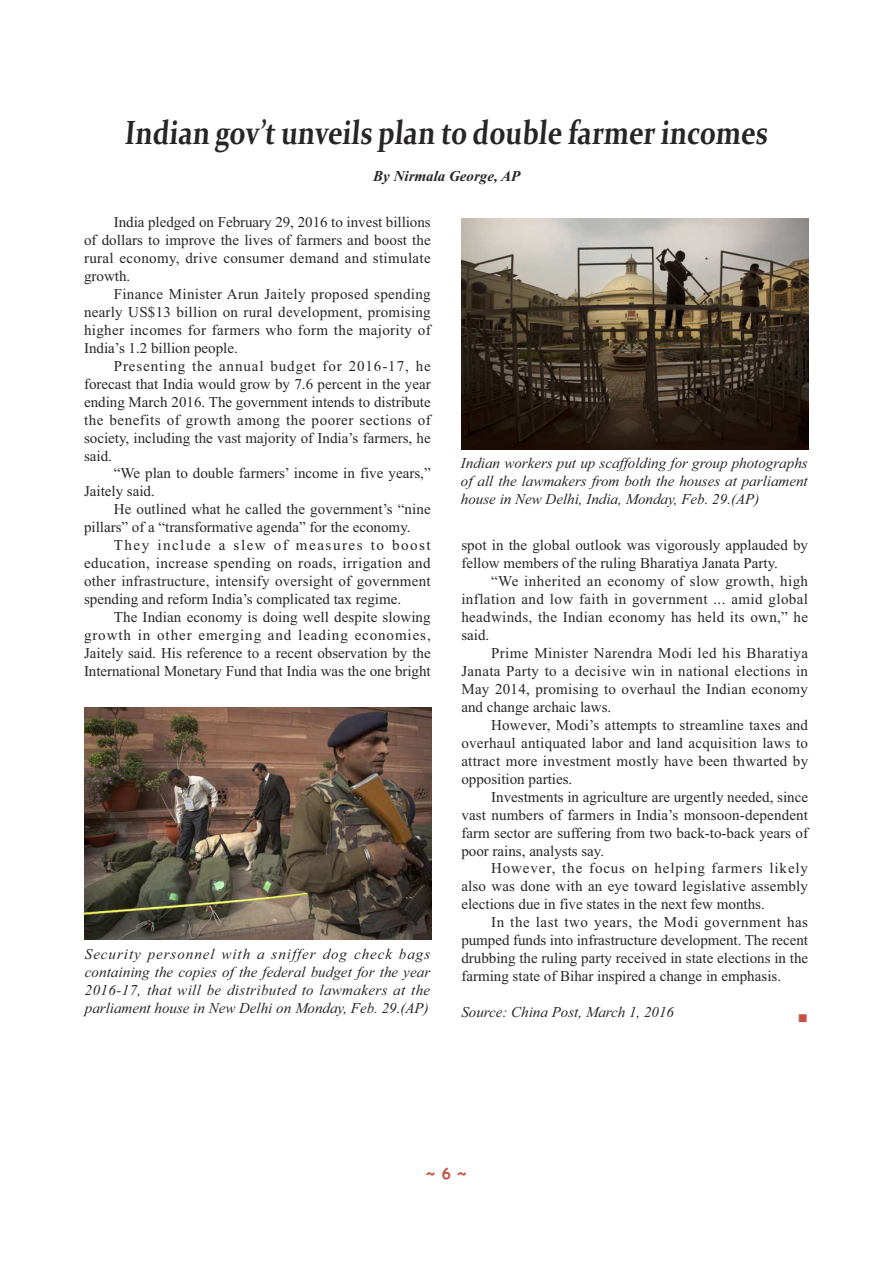
<style>
.page{position:relative;width:893px;height:1263px;background:#fff}
.page>*{position:absolute;margin:0;border:0;box-sizing:border-box;transform-origin:0 0}
.t1{font:700 33.75px "Constantia";color:#272525;scale:.8 1}
.t2{font:15px/18px "Times New Roman";color:#272525;text-align:justify}
.t3{font:italic 15px/18px "Times New Roman";color:#272525;text-align:justify}
.t4{font:italic 700 15px "Times New Roman";color:#272525}
.t5{font:700 15px "Comic Sans MS";color:#c75244}
.t6{font:13.5px "Wingdings";color:#c75244}
</style>
<div class="page">
<img style="left:461px;top:218px;width:347px;height:231px">
<img style="left:84px;top:707px;width:347px;height:233px">
<h1 class="t1" style="left:124px;top:119px;width:809px">Indian gov’t unveils plan to double farmer incomes</h1>
<p class="t4" style="left:373px;top:171px;width:148px">By Nirmala George, AP</p>
<p class="t2" style="left:84px;top:214px;width:348px;text-indent:30px">India pledged on February 29, 2016 to invest billions of dollars to improve the lives of farmers and boost the rural economy, drive consumer demand and stimulate growth.</p>
<p class="t2" style="left:84px;top:286px;width:348px;text-indent:30px">Finance Minister Arun Jaitely proposed spending nearly US$13 billion on rural development, promising higher incomes for farmers who form the majority of India’s 1.2 billion people.</p>
<p class="t2" style="left:84px;top:358px;width:348px;text-indent:30px">Presenting the annual budget for 2016-17, he forecast that India would grow by 7.6 percent in the year ending March 2016. The government intends to distribute the benefits of growth among the poorer sections of society, including the vast majority of India’s farmers, he said.</p>
<p class="t2" style="left:84px;top:466px;width:348px;text-indent:30px">“We plan to double farmers’ income in five years,”<br>Jaitely said.</p>
<p class="t2" style="left:84px;top:502px;width:348px;text-indent:30px">He outlined what he called the government’s “nine pillars” of a “transformative agenda” for the economy.</p>
<p class="t2" style="left:84px;top:538px;width:348px;text-indent:30px">They include a slew of measures to boost education, increase spending on roads, irrigation and other infrastructure, intensify oversight of government spending and reform India’s complicated tax regime.</p>
<p class="t2" style="left:84px;top:609px;width:348px;text-indent:30px">The Indian economy is doing well despite slowing growth in other emerging and leading economies, Jaitely said. His reference to a recent observation by the International Monetary Fund that India was the one bright</p>
<p class="t3" style="left:461px;top:455px;width:348px">Indian workers put up scaffolding for group photographs of all the lawmakers from both the houses at parliament house in New Delhi, India, Monday, Feb. 29.(AP)</p>
<p class="t2" style="left:461px;top:538px;width:348px">spot in the global outlook was vigorously applauded by fellow members of the ruling Bharatiya Janata Party.</p>
<p class="t2" style="left:461px;top:573px;width:348px;text-indent:30px">“We inherited an economy of slow growth, high inflation and low faith in government ... amid global headwinds, the Indian economy has held its own,” he said.</p>
<p class="t2" style="left:461px;top:645px;width:348px;text-indent:30px">Prime Minister Narendra Modi led his Bharatiya Janata Party to a decisive win in national elections in May 2014, promising to overhaul the Indian economy and change archaic laws.</p>
<p class="t2" style="left:461px;top:717px;width:348px;text-indent:30px">However, Modi’s attempts to streamline taxes and overhaul antiquated labor and land acquisition laws to attract more investment mostly have been thwarted by opposition parties.</p>
<p class="t2" style="left:461px;top:789px;width:348px;text-indent:30px">Investments in agriculture are urgently needed, since vast numbers of farmers in India’s monsoon-dependent farm sector are suffering from two back-to-back years of poor rains, analysts say.</p>
<p class="t2" style="left:461px;top:861px;width:348px;text-indent:30px">However, the focus on helping farmers likely also was done with an eye toward legislative assembly elections due in five states in the next few months.</p>
<p class="t2" style="left:461px;top:915px;width:348px;text-indent:30px">In the last two years, the Modi government has pumped funds into infrastructure development. The recent drubbing the ruling party received in state elections in the farming state of Bihar inspired a change in emphasis.</p>
<p class="t3" style="left:461px;top:1005px;width:214px">Source: China Post, March 1, 2016</p>
<p class="t3" style="left:85px;top:946px;width:347px">Security personnel with a sniffer dog check bags containing the copies of the federal budget for the year 2016-17, that will be distributed to lawmakers at the parliament house in New Delhi on Monday, Feb. 29.(AP)</p>
<p class="t6" style="left:797px;top:1010px;width:12px">■</p>
<p class="t5" style="left:426px;top:1166px;width:42px">~ 6 ~</p>
</div>
